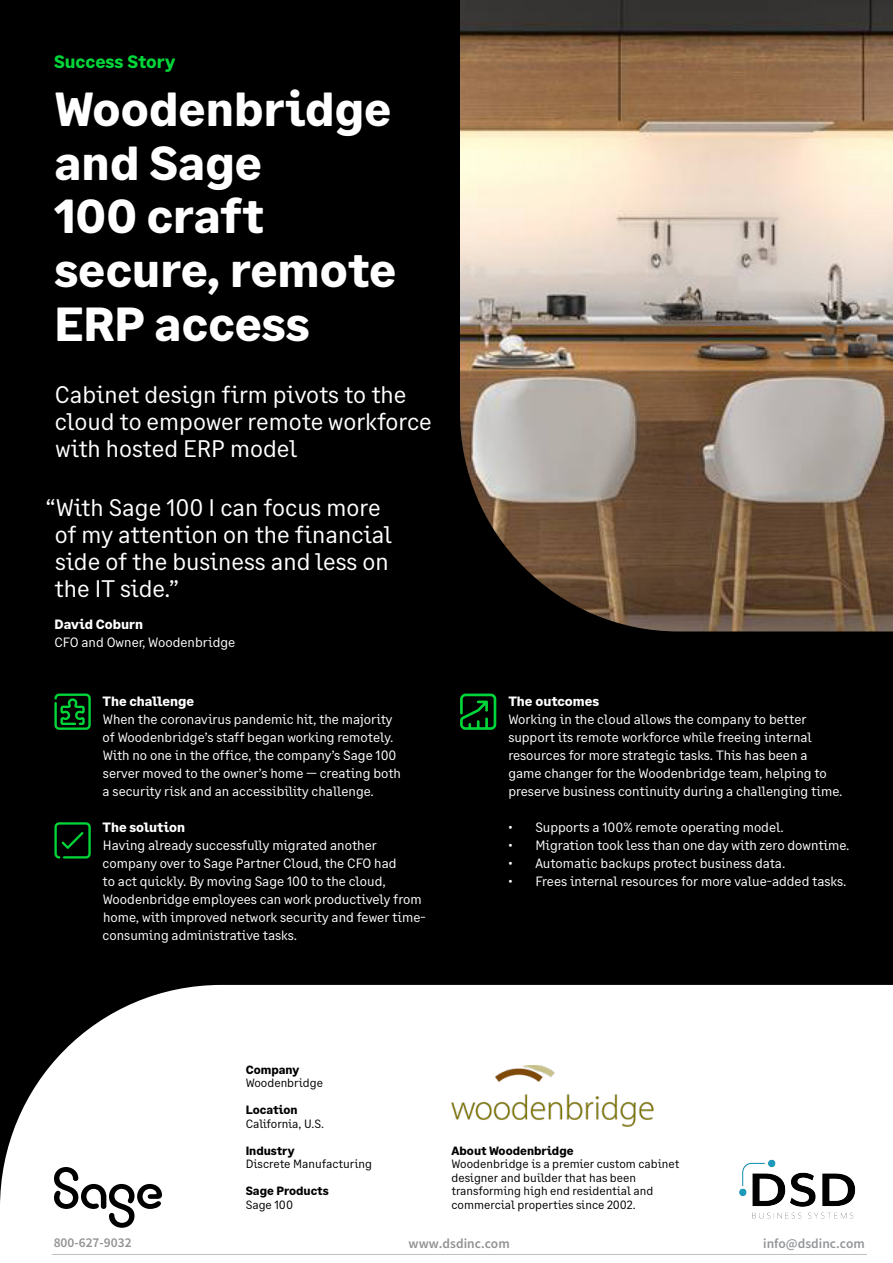
<style>
.page{position:relative;width:893px;height:1263px;background:#000}
.page>*{position:absolute;margin:0;border:0;box-sizing:border-box;transform-origin:0 0}
.t1{font:700 47.85px/53.8px "Sage Text";color:#fff}
.t2{font:24px/27px "Sage Text";color:#fff}
.t3{font:700 18px "Sage Text";color:#00d639}
.t4{font:13.5px/18px "Sage Text";color:#fff}
.t5{font:700 13.5px "Sage Text";color:#fff}
.t6{font:600 13.5px "Source Sans Pro";color:#939698}
.t7{font:600 13.5px "Source Sans Pro";color:#919191}
.t8{font:600 13.5px "Source Sans Pro";color:#929193}
.t9{font:12px/13.5px "Sage Text";color:#000}
.t10{font:700 12px "Sage Text";color:#000}
</style>
<div class="page">
<div style="left:0;top:985px;width:893px;height:278px;background:#fff"></div>
<img style="left:460px;top:0;width:433px;height:631px">
<img style="left:452px;top:1066px;width:202px;height:60px">
<svg style="left:460px;top:693px;width:36px;height:37px"></svg>
<svg style="left:54px;top:693px;width:37px;height:37px"></svg>
<svg style="left:54px;top:822px;width:37px;height:36px"></svg>
<svg style="left:54px;top:1167px;width:108px;height:61px"></svg>
<hr style="left:52px;top:1255px;width:814px;height:1px;background:#bfbfbf">
<hr style="left:52px;top:1254px;width:814px;height:1px;background:#bfbfbf">
<img style="left:725px;top:1149px;width:141px;height:84px">
<h3 class="t3" style="left:54px;top:51px;width:123px">Success Story</h3>
<h1 class="t1" style="left:54px;top:83px;width:343px">Woodenbridge and Sage<br>100 craft secure, remote<br>ERP access</h1>
<h2 class="t2" style="left:55px;top:381px;width:379px">Cabinet design firm pivots to the cloud to empower remote workforce with hosted ERP model</h2>
<h2 class="t2" style="left:55px;top:494px;width:339px;text-indent:-9px">“With Sage 100 I can focus more of my attention on the financial side of the business and less on the IT side.”</h2>
<p class="t5" style="left:54px;top:616px;width:90px">David Coburn</p>
<p class="t4" style="left:54px;top:634px;width:182px">CFO and Owner, Woodenbridge</p>
<p class="t5" style="left:102px;top:693px;width:93px">The challenge</p>
<p class="t4" style="left:103px;top:711px;width:300px">When the coronavirus pandemic hit, the majority of Woodenbridge’s staff began working remotely.<br>With no one in the office, the company’s Sage 100 server moved to the owner’s home — creating both a security risk and an accessibility challenge.</p>
<p class="t5" style="left:102px;top:819px;width:84px">The solution</p>
<p class="t4" style="left:103px;top:837px;width:324px">Having already successfully migrated another company over to Sage Partner Cloud, the CFO had<br>to act quickly. By moving Sage 100 to the cloud, Woodenbridge employees can work productively from home, with improved network security and fewer time&shy;consuming administrative tasks.</p>
<p class="t5" style="left:508px;top:693px;width:92px">The outcomes</p>
<p class="t4" style="left:508px;top:711px;width:336px">Working in the cloud allows the company to better support its remote workforce while freeing internal resources for more strategic tasks. This has been a game changer for the Woodenbridge team, helping to preserve business continuity during a challenging time.</p>
<p class="t4" style="left:508px;top:819px;width:277px">• Supports a 100% remote operating model.</p>
<p class="t4" style="left:508px;top:837px;width:343px">• Migration took less than one day with zero downtime.</p>
<p class="t4" style="left:508px;top:855px;width:279px">• Automatic backups protect business data.</p>
<p class="t4" style="left:508px;top:873px;width:340px">• Frees internal resources for more value-added tasks.</p>
<p class="t10" style="left:246px;top:1062px;width:55px">Company</p>
<p class="t9" style="left:246px;top:1077px;width:79px">Woodenbridge</p>
<p class="t10" style="left:246px;top:1103px;width:54px">Location</p>
<p class="t9" style="left:246px;top:1117px;width:80px">California, U.S.</p>
<p class="t10" style="left:246px;top:1143px;width:50px">Industry</p>
<p class="t9" style="left:246px;top:1158px;width:128px">Discrete Manufacturing</p>
<p class="t10" style="left:246px;top:1184px;width:84px">Sage Products</p>
<p class="t9" style="left:246px;top:1198px;width:49px">Sage 100</p>
<p class="t10" style="left:451px;top:1143px;width:124px">About Woodenbridge</p>
<p class="t9" style="left:451px;top:1158px;width:229px">Woodenbridge is a premier custom cabinet designer and builder that has been transforming high end residential and commercial properties since 2002.</p>
<p class="t8" style="left:54px;top:1234px;width:79px">800-627-9032</p>
<p class="t7" style="left:409px;top:1234px;width:103px">www.dsdinc.com</p>
<p class="t6" style="left:763px;top:1234px;width:103px">info@dsdinc.com</p>
</div>
